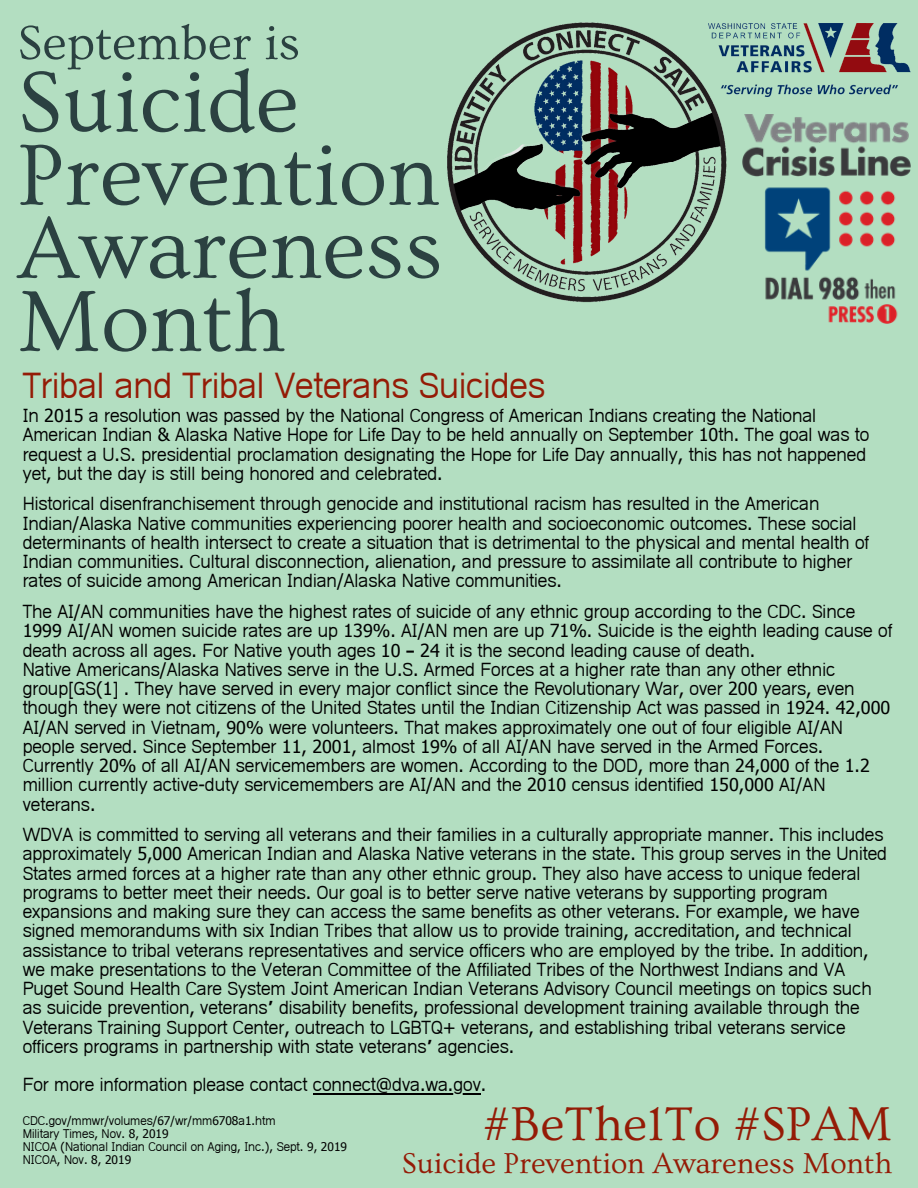
<style>
.page{position:relative;width:918px;height:1188px;background:#b3dec1}
.page>*{position:absolute;margin:0;border:0;box-sizing:border-box;transform-origin:0 0}
.t1{font:90.15px/73.2px "Ovo";color:#2b4141}
.t2{font:50.25px "Ovo";color:#2b4141}
.t3{font:49.65px "Ovo";color:#941b06}
.t4{font:700 34.5px "Hanuman";color:#941b06}
.t5{font:30.15px "Ovo";color:#941b06}
.t6{font:700 18px/19.2px "Hanuman";color:#000}
.t7{font:700 12px/13px "Hanuman";color:#000}
.s1{font-family:"Noto Sans Gurmukhi"}
</style>
<div class="page">
<img style="left:447px;top:22px;width:319px;height:281px">
<img style="left:742px;top:115px;width:168px;height:209px">
<img style="left:709px;top:23px;width:201px;height:73px">
<hr style="left:313px;top:1093px;width:168px;height:2px;background:#000">
<h2 class="t2" style="left:17px;top:16px;width:284px">September is</h2>
<h1 class="t1" style="left:17px;top:67px;width:427px">Suicide<br>Prevention<br>Awareness<br>Month</h1>
<h3 class="t4" style="left:23px;top:364px;width:524px">Tribal and Tribal Veterans Suicides</h3>
<p class="t6" style="left:23px;top:408px;width:848px">In 2015 a resolution was passed by the National Congress of American Indians creating the National American Indian &amp; Alaska Native Hope for Life Day to be held annually on September 10th. The goal was to request a U.S. presidential proclamation designating the Hope for Life Day annually, this has not happened yet, but the day is still being honored and celebrated.</p>
<p class="t6" style="left:23px;top:496px;width:848px">Historical disenfranchisement through genocide and institutional racism has resulted in the American Indian/Alaska Native communities experiencing poorer health and socioeconomic outcomes. These social determinants of health intersect to create a situation that is detrimental to the physical and mental health of Indian communities. Cultural disconnection, alienation, and pressure to assimilate all contribute to higher rates of suicide among American Indian/Alaska Native communities.</p>
<p class="t6" style="left:23px;top:604px;width:871px">The AI/AN communities have the highest rates of suicide of any ethnic group according to the CDC. Since 1999 AI/AN women suicide rates are up 139%. AI/AN men are up 71%. Suicide is the eighth leading cause of death across all ages. For Native youth ages 10 <span class="s1">–</span> 24 it is the second leading cause of death.<br>Native Americans/Alaska Natives serve in the U.S. Armed Forces at a higher rate than any other ethnic group[GS(1] . They have served in every major conflict since the Revolutionary War, over 200 years, even though they were not citizens of the United States until the Indian Citizenship Act was passed in 1924. 42,000<br>AI/AN served in Vietnam, 90% were volunteers. That makes approximately one out of four eligible AI/AN people served. Since September 11, 2001, almost 19% of all AI/AN have served in the Armed Forces.<br>Currently 20% of all AI/AN servicemembers are women. According to the DOD, more than 24,000 of the 1.2 million currently active-duty servicemembers are AI/AN and the 2010 census identified 150,000 AI/AN veterans.</p>
<p class="t6" style="left:23px;top:827px;width:866px">WDVA is committed to serving all veterans and their families in a culturally appropriate manner. This includes approximately 5,000 American Indian and Alaska Native veterans in the state. This group serves in the United States armed forces at a higher rate than any other ethnic group. They also have access to unique federal programs to better meet their needs. Our goal is to better serve native veterans by supporting program expansions and making sure they can access the same benefits as other veterans. For example, we have signed memorandums with six Indian Tribes that allow us to provide training, accreditation, and technical assistance to tribal veterans representatives and service officers who are employed by the tribe. In addition, we make presentations to the Veteran Committee of the Affiliated Tribes of the Northwest Indians and VA Puget Sound Health Care System Joint American Indian Veterans Advisory Council meetings on topics such as suicide prevention, veterans<span class="s1">’</span> disability benefits, professional development training available through the Veterans Training Support Center, outreach to LGBTQ+ veterans, and establishing tribal veterans service officers programs in partnership with state veterans<span class="s1">’</span> agencies.</p>
<p class="t6" style="left:23px;top:1077px;width:465px">For more information please contact connect@dva.wa.gov.</p>
<p class="t7" style="left:23px;top:1115px;width:326px">CDC.gov/mmwr/volumes/67/wr/mm6708a1.htm<br>Military Times, Nov. 8, 2019<br>NICOA (National Indian Council on Aging, Inc.), Sept. 9, 2019<br>NICOA, Nov. 8, 2019</p>
<h3 class="t3" style="left:482px;top:1097px;width:411px">#BeThe1To #SPAM</h3>
<h3 class="t5" style="left:402px;top:1147px;width:492px">Suicide Prevention Awareness Month</h3>
</div>
